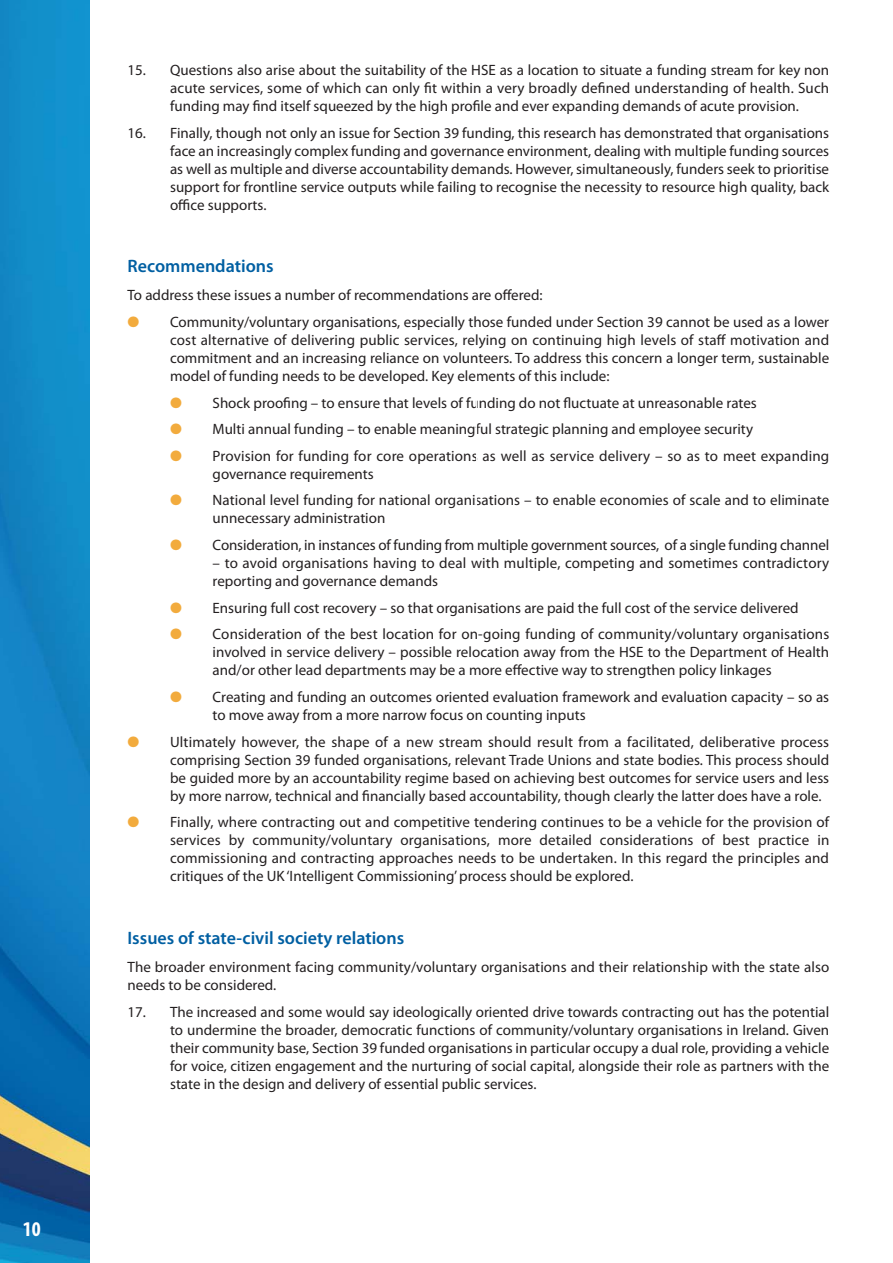
<style>
.page{position:relative;width:893px;height:1263px;background:#fff}
.page>*{position:absolute;margin:0;border:0;box-sizing:border-box;transform-origin:0 0}
.t1{font:700 condensed 21px "Myriad Pro";color:#fff}
.t2{font:600 18px "Myriad Pro";color:#005fa2}
.t3{font:15px/18px "Myriad Pro";color:#231f20;text-align:justify}
.s1{color:#f2ab3d}
</style>
<div class="page">
<img style="left:0;top:0;width:89px;height:1263px">
<h1 class="t1" style="left:23px;top:1217px;width:19px">10</h1>
<p class="t3" style="left:170px;top:62px;width:661px;text-indent:-43px">15. Questions also arise about the suitability of the HSE as a location to situate a funding stream for key non acute services, some of which can only fit within a very broadly defined understanding of health. Such funding may find itself squeezed by the high profile and ever expanding demands of acute provision.</p>
<p class="t3" style="left:170px;top:125px;width:661px;text-indent:-43px">16. Finally, though not only an issue for Section 39 funding, this research has demonstrated that organisations face an increasingly complex funding and governance environment, dealing with multiple funding sources as well as multiple and diverse accountability demands. However, simultaneously, funders seek to prioritise support for frontline service outputs while failing to recognise the necessity to resource high quality, back office supports.</p>
<p class="t2" style="left:128px;top:260px;width:148px">Recommendations</p>
<p class="t3" style="left:128px;top:287px;width:417px">To address these issues a number of recommendations are offered:</p>
<p class="t3" style="left:170px;top:314px;width:661px;text-indent:-43px"><span class="s1">●</span> Community/voluntary organisations, especially those funded under Section 39 cannot be used as a lower cost alternative of delivering public services, relying on continuing high levels of staff motivation and commitment and an increasing reliance on volunteers. To address this concern a longer term, sustainable model of funding needs to be developed. Key elements of this include:</p>
<p class="t3" style="left:170px;top:395px;width:588px"><span class="s1">●</span> Shock proofing – to ensure that levels of funding do not fluctuate at unreasonable rates</p>
<p class="t3" style="left:170px;top:421px;width:584px"><span class="s1">●</span> Multi annual funding – to enable meaningful strategic planning and employee security</p>
<p class="t3" style="left:213px;top:448px;width:618px;text-indent:-43px"><span class="s1">●</span> Provision for funding for core operations as well as service delivery – so as to meet expanding governance requirements</p>
<p class="t3" style="left:213px;top:493px;width:618px;text-indent:-43px"><span class="s1">●</span> National level funding for national organisations – to enable economies of scale and to eliminate unnecessary administration</p>
<p class="t3" style="left:170px;top:537px;width:661px"><span class="s1">●</span> Consideration, in instances of funding from multiple government sources, of a single funding channel</p>
<p class="t3" style="left:213px;top:555px;width:618px">– to avoid organisations having to deal with multiple, competing and sometimes contradictory reporting and governance demands</p>
<p class="t3" style="left:170px;top:600px;width:630px"><span class="s1">●</span> Ensuring full cost recovery – so that organisations are paid the full cost of the service delivered</p>
<p class="t3" style="left:213px;top:627px;width:618px;text-indent:-43px"><span class="s1">●</span> Consideration of the best location for on-going funding of community/voluntary organisations involved in service delivery – possible relocation away from the HSE to the Department of Health and/or other lead departments may be a more effective way to strengthen policy linkages</p>
<p class="t3" style="left:213px;top:689px;width:618px;text-indent:-43px"><span class="s1">●</span> Creating and funding an outcomes oriented evaluation framework and evaluation capacity – so as to move away from a more narrow focus on counting inputs</p>
<p class="t3" style="left:170px;top:734px;width:661px;text-indent:-43px"><span class="s1">●</span> Ultimately however, the shape of a new stream should result from a facilitated, deliberative process comprising Section 39 funded organisations, relevant Trade Unions and state bodies. This process should be guided more by an accountability regime based on achieving best outcomes for service users and less by more narrow, technical and financially based accountability, though clearly the latter does have a role.</p>
<p class="t3" style="left:170px;top:815px;width:661px;text-indent:-43px"><span class="s1">●</span> Finally, where contracting out and competitive tendering continues to be a vehicle for the provision of services by community/voluntary organisations, more detailed considerations of best practice in commissioning and contracting approaches needs to be undertaken. In this regard the principles and critiques of the UK ‘Intelligent Commissioning’ process should be explored.</p>
<p class="t2" style="left:128px;top:931px;width:278px">Issues of state-civil society relations</p>
<p class="t3" style="left:128px;top:959px;width:703px">The broader environment facing community/voluntary organisations and their relationship with the state also needs to be considered.</p>
<p class="t3" style="left:170px;top:1004px;width:661px;text-indent:-43px">17. The increased and some would say ideologically oriented drive towards contracting out has the potential to undermine the broader, democratic functions of community/voluntary organisations in Ireland. Given their community base, Section 39 funded organisations in particular occupy a dual role, providing a vehicle for voice, citizen engagement and the nurturing of social capital, alongside their role as partners with the state in the design and delivery of essential public services.</p>
</div>
